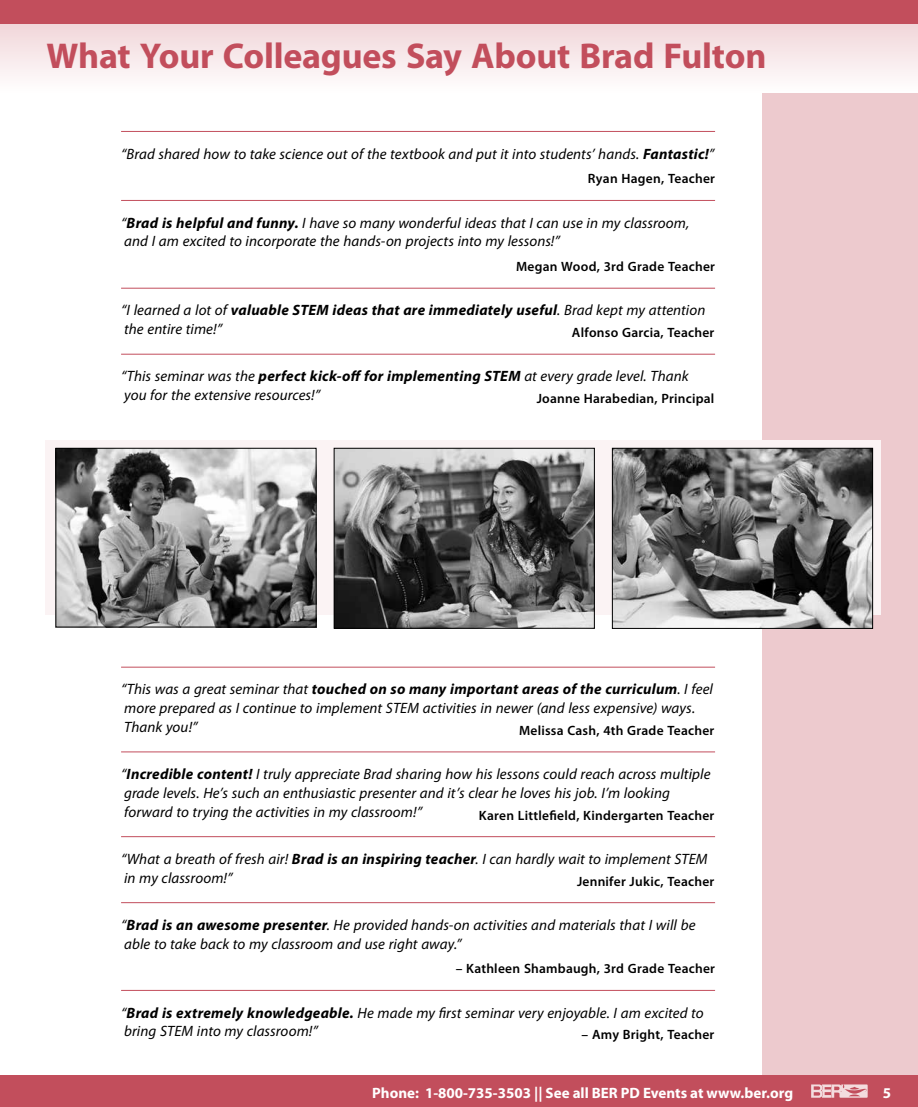
<style>
.page{position:relative;width:918px;height:1107px;background:#fff}
.page>*{position:absolute;margin:0;border:0;box-sizing:border-box;transform-origin:0 0}
.t1{font:700 36px "Myriad Pro";letter-spacing:-.005em;color:#c24e5c}
.t2{font:italic 15px/18.8px "Myriad Pro";letter-spacing:.005em;color:#000}
.t3{font:700 15px "Myriad Pro";color:#fff}
.t4{font:600 13.5px "Myriad Pro";letter-spacing:.015em;color:#000}
.s1{font-weight:700}
</style>
<div class="page">
<div style="left:763px;top:0;width:155px;height:1107px;background:#edcace"></div>
<div style="left:0;top:1076px;width:918px;height:31px;background:#c24e5c"></div>
<svg style="left:811px;top:1084px;width:57px;height:14px"></svg>
<svg style="left:0;top:24px;width:918px;height:68px"></svg>
<div style="left:0;top:0;width:918px;height:24px;background:#c24e5c"></div>
<hr style="left:121px;top:131px;width:594px;height:1px;background:#c24e5c">
<hr style="left:121px;top:200px;width:594px;height:1px;background:#c24e5c">
<hr style="left:121px;top:288px;width:594px;height:1px;background:#c24e5c">
<hr style="left:121px;top:354px;width:594px;height:1px;background:#c24e5c">
<hr style="left:121px;top:667px;width:594px;height:1px;background:#c24e5c">
<hr style="left:121px;top:752px;width:594px;height:1px;background:#c24e5c">
<hr style="left:121px;top:836px;width:594px;height:1px;background:#c24e5c">
<hr style="left:121px;top:902px;width:594px;height:1px;background:#c24e5c">
<hr style="left:121px;top:990px;width:594px;height:1px;background:#c24e5c">
<svg style="left:45px;top:441px;width:835px;height:174px;fill:#fbf3f4"></svg>
<img style="left:58px;top:450px;width:256px;height:175px">
<div style="left:56px;top:448px;width:260px;height:179px;border:1px solid #000"></div>
<img style="left:336px;top:450px;width:257px;height:177px">
<div style="left:334px;top:448px;width:261px;height:181px;border:1px solid #000"></div>
<img style="left:614px;top:450px;width:257px;height:177px">
<div style="left:612px;top:448px;width:261px;height:181px;border:1px solid #000"></div>
<h1 class="t1" style="left:46px;top:32px;width:721px">What Your Colleagues Say About Brad Fulton</h1>
<p class="t2" style="left:121px;top:144px;width:595px">“Brad shared how to take science out of the textbook and put it into students’ hands. <span class="s1">Fantastic!</span>”</p>
<p class="t4" style="left:588px;top:170px;width:129px">Ryan Hagen, Teacher</p>
<p class="t2" style="left:121px;top:213px;width:570px">“<span class="s1">Brad is helpful and funny.</span> I have so many wonderful ideas that I can use in my classroom, and I am excited to incorporate the hands-on projects into my lessons!”</p>
<p class="t4" style="left:516px;top:258px;width:200px">Megan Wood, 3rd Grade Teacher</p>
<p class="t2" style="left:121px;top:301px;width:586px">“I learned a lot of <span class="s1">valuable STEM ideas that are immediately useful</span>. Brad kept my attention the entire time!”</p>
<p class="t4" style="left:572px;top:324px;width:144px">Alfonso Garcia, Teacher</p>
<p class="t2" style="left:121px;top:367px;width:569px">“This seminar was the <span class="s1">perfect kick-off for implementing STEM</span> at every grade level. Thank you for the extensive resources!”</p>
<p class="t4" style="left:537px;top:390px;width:179px">Joanne Harabedian, Principal</p>
<p class="t2" style="left:121px;top:680px;width:594px">“This was a great seminar that <span class="s1">touched on so many important areas of the curriculum</span>. I feel more prepared as I continue to implement STEM activities in newer (and less expensive) ways.<br>Thank you!”</p>
<p class="t4" style="left:519px;top:722px;width:197px">Melissa Cash, 4th Grade Teacher</p>
<p class="t2" style="left:121px;top:764px;width:591px">“<span class="s1">Incredible content!</span> I truly appreciate Brad sharing how his lessons could reach across multiple grade levels. He’s such an enthusiastic presenter and it’s clear he loves his job. I’m looking forward to trying the activities in my classroom!”</p>
<p class="t4" style="left:479px;top:806px;width:237px">Karen Littlefield, Kindergarten Teacher</p>
<p class="t2" style="left:121px;top:849px;width:588px">“What a breath of fresh air! <span class="s1">Brad is an inspiring teacher</span>. I can hardly wait to implement STEM in my classroom!”</p>
<p class="t4" style="left:577px;top:872px;width:139px">Jennifer Jukic, Teacher</p>
<p class="t2" style="left:121px;top:915px;width:576px">“<span class="s1">Brad is an awesome presenter</span>. He provided hands-on activities and materials that I will be able to take back to my classroom and use right away.”</p>
<p class="t4" style="left:456px;top:960px;width:261px">– Kathleen Shambaugh, 3rd Grade Teacher</p>
<p class="t2" style="left:121px;top:1003px;width:584px">“<span class="s1">Brad is extremely knowledgeable.</span> He made my first seminar very enjoyable. I am excited to bring STEM into my classroom!”</p>
<p class="t4" style="left:582px;top:1026px;width:134px">– Amy Bright, Teacher</p>
<p class="t3" style="left:372px;top:1083px;width:422px">Phone: 1-800-735-3503 || See all BER PD Events at www.ber.org</p>
<p class="t3" style="left:883px;top:1083px;width:10px">5</p>
</div>
